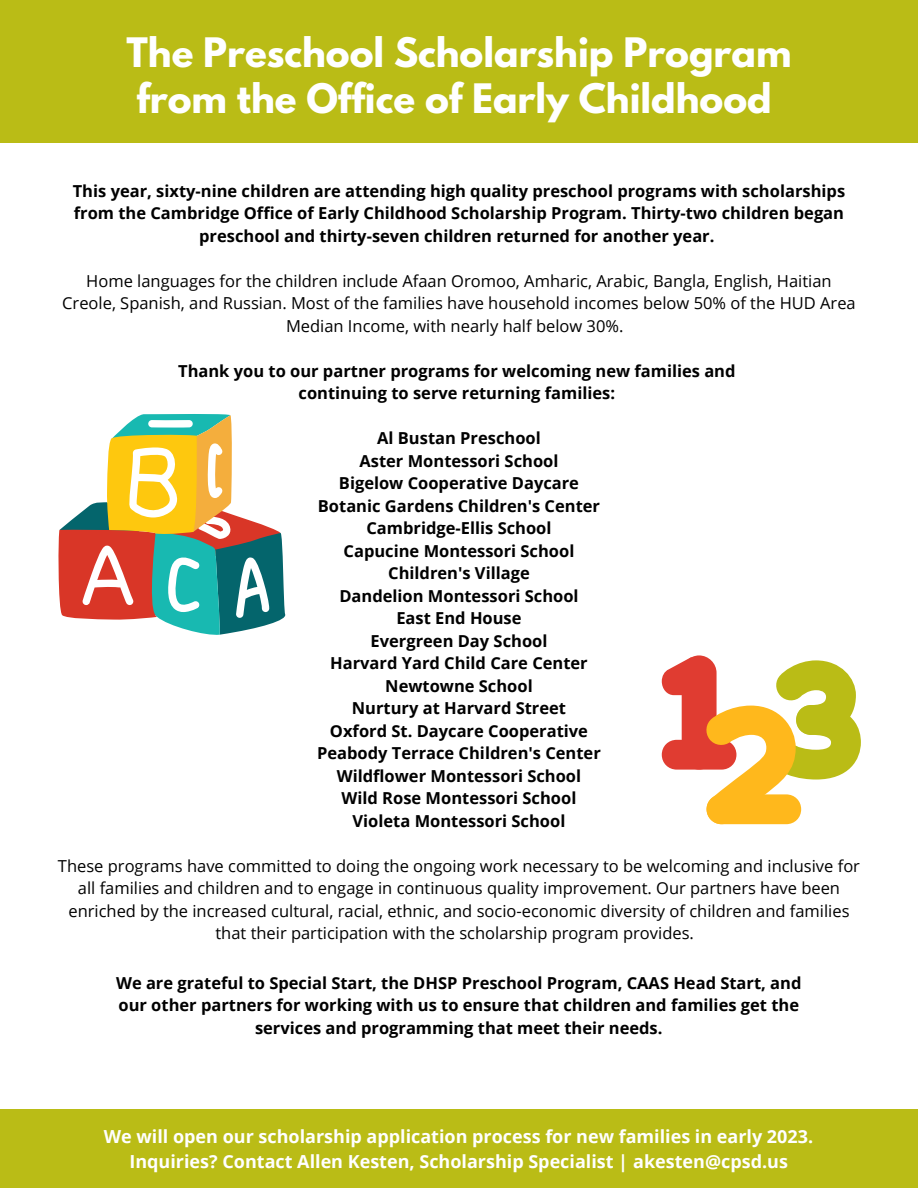
<style>
.page{position:relative;width:918px;height:1188px;background:#fff}
.page>*{position:absolute;margin:0;border:0;box-sizing:border-box;transform-origin:0 0}
.t1{font:700 36px/46.2px "League Spartan";color:#fff}
.t2{font:700 18px/24.8px "Open Sans";color:#fff;text-align:center}
.t3{font:700 16.5px/22.5px "Open Sans";color:#000;text-align:center}
.t4{font:16.5px/22.5px "Open Sans";color:#000;text-align:center}
</style>
<div class="page">
<div style="left:0;top:0;width:918px;height:143px;background:#babc16"></div>
<div style="left:0;top:1109px;width:918px;height:79px;background:#babc16"></div>
<svg style="left:662px;top:657px;width:199px;height:167px"></svg>
<svg style="left:58px;top:414px;width:228px;height:221px"></svg>
<h1 class="t1" style="left:126px;top:34px;width:667px">The Preschool Scholarship Program from the Office of Early Childhood</h1>
<p class="t3" style="left:73px;top:179px;width:774px">This year, sixty-nine children are attending high quality preschool programs with scholarships from the Cambridge Office of Early Childhood Scholarship Program. Thirty-two children began preschool and thirty-seven children returned for another year.</p>
<p class="t4" style="left:62px;top:269px;width:795px">Home languages for the children include Afaan Oromoo, Amharic, Arabic, Bangla, English, Haitian<br>Creole, Spanish, and Russian. Most of the families have household incomes below 50% of the HUD Area<br>Median Income, with nearly half below 30%.</p>
<p class="t3" style="left:178px;top:359px;width:559px">Thank you to our partner programs for welcoming new families and continuing to serve returning families:</p>
<p class="t3" style="left:317px;top:427px;width:285px">Al Bustan Preschool<br>Aster Montessori School<br>Bigelow Cooperative Daycare<br>Botanic Gardens Children's Center<br>Cambridge-Ellis School<br>Capucine Montessori School<br>Children's Village<br>Dandelion Montessori School<br>East End House<br>Evergreen Day School<br>Harvard Yard Child Care Center<br>Newtowne School<br>Nurtury at Harvard Street<br>Oxford St. Daycare Cooperative<br>Peabody Terrace Children's Center<br>Wildflower Montessori School<br>Wild Rose Montessori School<br>Violeta Montessori School</p>
<p class="t4" style="left:58px;top:854px;width:804px">These programs have committed to doing the ongoing work necessary to be welcoming and inclusive for all families and children and to engage in continuous quality improvement. Our partners have been enriched by the increased cultural, racial, ethnic, and socio-economic diversity of children and families that their participation with the scholarship program provides.</p>
<p class="t3" style="left:116px;top:971px;width:687px">We are grateful to Special Start, the DHSP Preschool Program, CAAS Head Start, and our other partners for working with us to ensure that children and families get the services and programming that meet their needs.</p>
<p class="t2" style="left:104px;top:1124px;width:711px">We will open our scholarship application process for new families in early 2023.<br>Inquiries? Contact Allen Kesten, Scholarship Specialist | akesten@cpsd.us</p>
</div>
